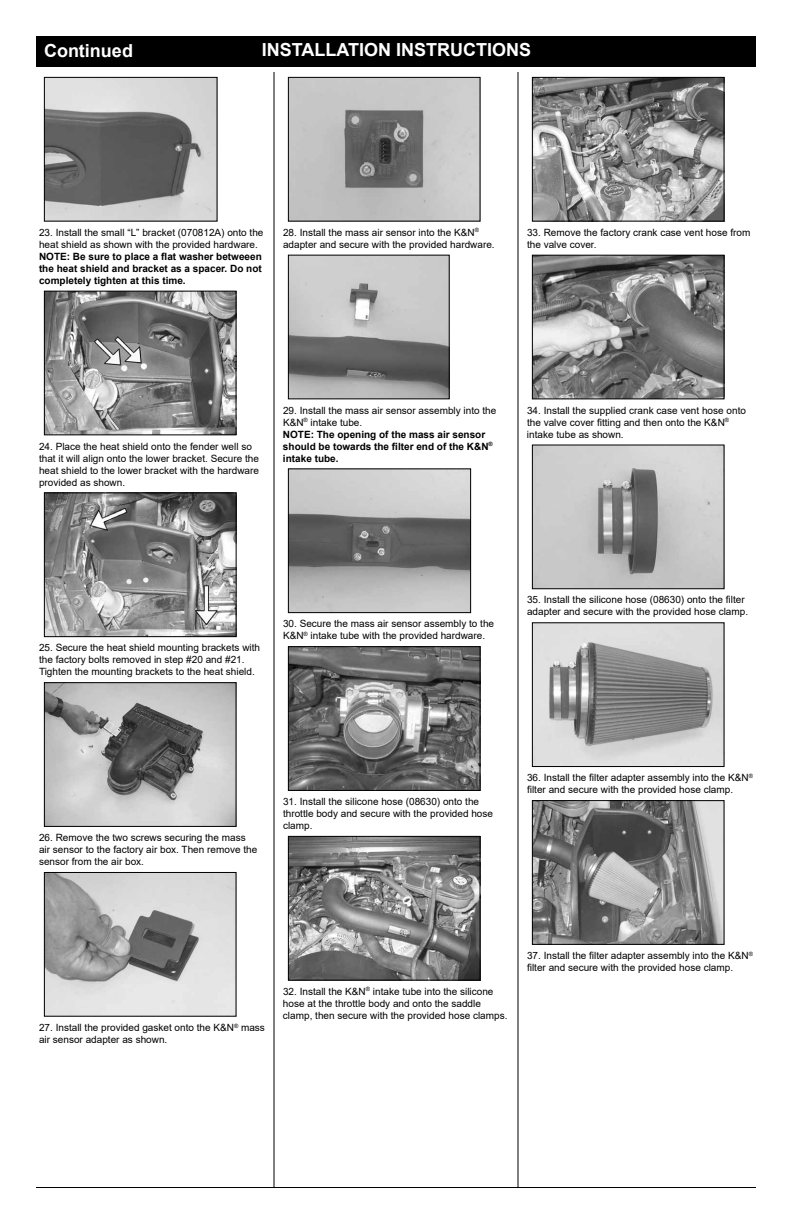
<style>
.page{position:relative;width:792px;height:1224px;background:#fff}
.page>*{position:absolute;margin:0;border:0;box-sizing:border-box;transform-origin:0 0}
.t1{font:700 18px "Arial";color:#fff}
.t2{font:10px/12px "Arial";color:#000}
.t3{font:700 10px/12px "Arial";color:#000}
.s1{font-weight:400}
</style>
<div class="page">
<div style="left:36px;top:36px;width:720px;height:31px;background:#000"></div>
<hr style="left:274px;top:72px;width:1px;height:1116px;background:#000">
<hr style="left:518px;top:72px;width:1px;height:1116px;background:#000">
<img style="left:46px;top:293px;width:188px;height:140px">
<div style="left:44px;top:291px;width:192px;height:144px;border:1px solid #000"></div>
<img style="left:46px;top:495px;width:189px;height:140px">
<div style="left:44px;top:493px;width:193px;height:144px;border:1px solid #000"></div>
<img style="left:46px;top:684px;width:188px;height:141px">
<div style="left:44px;top:682px;width:192px;height:145px;border:1px solid #000"></div>
<img style="left:46px;top:874px;width:188px;height:141px">
<div style="left:44px;top:872px;width:192px;height:145px;border:1px solid #000"></div>
<img style="left:290px;top:79px;width:188px;height:141px">
<div style="left:288px;top:77px;width:192px;height:145px;border:1px solid #000"></div>
<img style="left:290px;top:257px;width:158px;height:140px">
<div style="left:288px;top:255px;width:162px;height:144px;border:1px solid #000"></div>
<img style="left:290px;top:470px;width:179px;height:141px">
<div style="left:288px;top:468px;width:183px;height:145px;border:1px solid #000"></div>
<img style="left:290px;top:648px;width:188px;height:141px">
<div style="left:288px;top:646px;width:192px;height:145px;border:1px solid #000"></div>
<img style="left:290px;top:838px;width:188px;height:140px">
<div style="left:288px;top:836px;width:192px;height:144px;border:1px solid #000"></div>
<img style="left:534px;top:79px;width:188px;height:141px">
<div style="left:532px;top:77px;width:192px;height:145px;border:1px solid #000"></div>
<img style="left:534px;top:257px;width:188px;height:140px">
<div style="left:532px;top:255px;width:192px;height:144px;border:1px solid #000"></div>
<img style="left:534px;top:447px;width:188px;height:140px">
<div style="left:532px;top:445px;width:192px;height:144px;border:1px solid #000"></div>
<img style="left:534px;top:624px;width:188px;height:141px">
<div style="left:532px;top:622px;width:192px;height:145px;border:1px solid #000"></div>
<img style="left:534px;top:802px;width:188px;height:141px">
<div style="left:532px;top:800px;width:192px;height:145px;border:1px solid #000"></div>
<img style="left:46px;top:79px;width:169px;height:141px">
<div style="left:44px;top:77px;width:173px;height:145px;border:1px solid #000"></div>
<hr style="left:36px;top:1187px;width:720px;height:1px;background:#000">
<h1 class="t1" style="left:44px;top:38px;width:90px">Continued</h1>
<h1 class="t1" style="left:262px;top:37px;width:271px">INSTALLATION INSTRUCTIONS</h1>
<p class="t2" style="left:39px;top:226px;width:226px">23. Install the small “L” bracket (070812A) onto the heat shield as shown with the provided hardware.</p>
<p class="t3" style="left:39px;top:250px;width:224px;text-align:justify">NOTE: Be sure to place a flat washer betweeen the heat shield and bracket as a spacer. Do not completely tighten at this time.</p>
<p class="t2" style="left:283px;top:226px;width:213px">28. Install the mass air sensor into the K&amp;N<sup>® </sup>adapter and secure with the provided hardware.</p>
<p class="t2" style="left:527px;top:226px;width:225px">33. Remove the factory crank case vent hose from the valve cover.</p>
<p class="t2" style="left:39px;top:440px;width:222px">24. Place the heat shield onto the fender well so that it will align onto the lower bracket. Secure the heat shield to the lower bracket with the hardware provided as shown.</p>
<p class="t3" style="left:283px;top:404px;width:215px"><span class="s1">29. Install the mass air sensor assembly into the<br>K&amp;N</span><sup>®</sup> <span class="s1">intake tube.<br></span>NOTE: The opening of the mass air sensor should be towards the filter end of the K&amp;N<sup>® </sup>intake tube.</p>
<p class="t2" style="left:527px;top:404px;width:221px">34. Install the supplied crank case vent hose onto the valve cover fitting and then onto the K&amp;N<sup>® </sup>intake tube as shown.</p>
<p class="t2" style="left:39px;top:642px;width:223px">25. Secure the heat shield mounting brackets with the factory bolts removed in step #20 and #21.<br>Tighten the mounting brackets to the heat shield.</p>
<p class="t2" style="left:283px;top:618px;width:213px">30. Secure the mass air sensor assembly to the<br>K&amp;N<sup>®</sup> intake tube with the provided hardware.</p>
<p class="t2" style="left:527px;top:594px;width:223px">35. Install the silicone hose (08630) onto the filter adapter and secure with the provided hose clamp.</p>
<p class="t2" style="left:39px;top:832px;width:220px">26. Remove the two screws securing the mass air sensor to the factory air box. Then remove the sensor from the air box.</p>
<p class="t2" style="left:283px;top:795px;width:212px">31. Install the silicone hose (08630) onto the throttle body and secure with the provided hose clamp.</p>
<p class="t2" style="left:527px;top:772px;width:228px">36. Install the filter adapter assembly into the K&amp;N<sup>® </sup>filter and secure with the provided hose clamp.</p>
<p class="t2" style="left:39px;top:1021px;width:227px">27. Install the provided gasket onto the K&amp;N<sup>®</sup> mass air sensor adapter as shown.</p>
<p class="t2" style="left:283px;top:985px;width:226px">32. Install the K&amp;N<sup>®</sup> intake tube into the silicone hose at the throttle body and onto the saddle clamp, then secure with the provided hose clamps.</p>
<p class="t2" style="left:527px;top:950px;width:228px">37. Install the filter adapter assembly into the K&amp;N<sup>® </sup>filter and secure with the provided hose clamp.</p>
</div>
